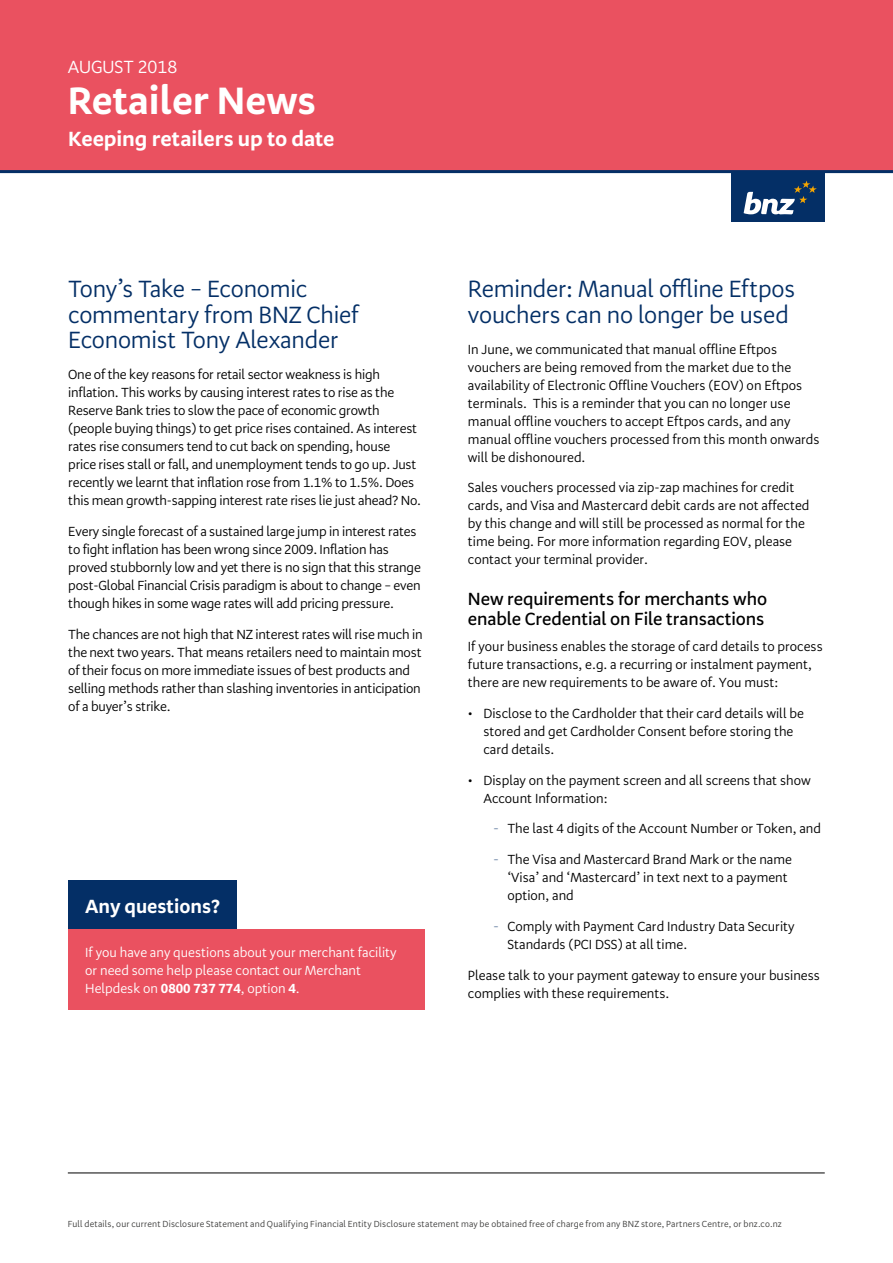
<style>
.page{position:relative;width:893px;height:1263px;background:#fff}
.page>*{position:absolute;margin:0;border:0;box-sizing:border-box;transform-origin:0 0}
.t1{font:700 39px "Serrano Pro";color:#fff}
.t2{font:24px/25.5px "Serrano Pro";letter-spacing:-.01em;color:#042f66}
.t3{font:700 21px "Serrano Pro";letter-spacing:-.005em;color:#fff}
.t4{font:700 19.5px "Serrano Pro";color:#fff}
.t5{font:600 18px/19.5px "Serrano Pro";letter-spacing:-.005em;color:#000}
.t6{font:18px "Serrano Pro";color:#fff}
.t7{font:13.5px/18px "Serrano Pro";color:#000}
.t8{font:13.5px/18px "Serrano Pro";color:#fff}
.t9{font:9px "Serrano Pro";letter-spacing:.02em;color:#3c3c3b}
.s1{font-weight:700}
.s2{font-weight:300;font-size:15px;color:#042f66}
</style>
<div class="page">
<hr style="left:68px;top:1172px;width:757px;height:1px;background:#000">
<div style="left:0;top:0;width:893px;height:170px;background:#ea5160"></div>
<hr style="left:0;top:170px;width:893px;height:3px;background:#042f66">
<div style="left:731px;top:173px;width:94px;height:49px;background:#042f66"></div>
<svg style="left:744px;top:181px;width:73px;height:33px"></svg>
<div style="left:68px;top:880px;width:169px;height:50px;background:#042f66"></div>
<div style="left:68px;top:930px;width:357px;height:80px;background:#ea5160"></div>
<h3 class="t6" style="left:68px;top:57px;width:111px">AUGUST 2018</h3>
<h1 class="t1" style="left:68px;top:78px;width:250px">Retailer News</h1>
<h3 class="t3" style="left:68px;top:127px;width:268px">Keeping retailers up to date</h3>
<h2 class="t2" style="left:68px;top:277px;width:292px">Tony’s Take – Economic commentary from BNZ Chief<br>Economist Tony Alexander</h2>
<p class="t7" style="left:68px;top:366px;width:354px">One of the key reasons for retail sector weakness is high inflation. This works by causing interest rates to rise as the Reserve Bank tries to slow the pace of economic growth (people buying things) to get price rises contained. As interest rates rise consumers tend to cut back on spending, house price rises stall or fall, and unemployment tends to go up. Just recently we learnt that inflation rose from 1.1% to 1.5%. Does this mean growth-sapping interest rate rises lie just ahead? No.</p>
<p class="t7" style="left:68px;top:523px;width:354px">Every single forecast of a sustained large jump in interest rates to fight inflation has been wrong since 2009. Inflation has proved stubbornly low and yet there is no sign that this strange post-Global Financial Crisis paradigm is about to change – even though hikes in some wage rates will add pricing pressure.</p>
<p class="t7" style="left:68px;top:625px;width:356px">The chances are not high that NZ interest rates will rise much in the next two years. That means retailers need to maintain most of their focus on more immediate issues of best products and selling methods rather than slashing inventories in anticipation of a buyer’s strike.</p>
<h3 class="t4" style="left:85px;top:895px;width:136px">Any questions?</h3>
<p class="t8" style="left:85px;top:944px;width:313px">If you have any questions about your merchant facility or need some help please contact our Merchant<br>Helpdesk on <span class="s1">0800 737 774</span>, option <span class="s1">4</span>.</p>
<h2 class="t2" style="left:468px;top:277px;width:329px">Reminder: Manual offline Eftpos vouchers can no longer be used</h2>
<p class="t7" style="left:468px;top:340px;width:353px">In June, we communicated that manual offline Eftpos vouchers are being removed from the market due to the availability of Electronic Offline Vouchers (EOV) on Eftpos terminals. This is a reminder that you can no longer use manual offline vouchers to accept Eftpos cards, and any manual offline vouchers processed from this month onwards will be dishonoured.</p>
<p class="t7" style="left:468px;top:479px;width:343px">Sales vouchers processed via zip-zap machines for credit cards, and Visa and Mastercard debit cards are not affected by this change and will still be processed as normal for the time being. For more information regarding EOV, please contact your terminal provider.</p>
<h3 class="t5" style="left:468px;top:590px;width:301px">New requirements for merchants who enable Credential on File transactions</h3>
<p class="t7" style="left:468px;top:638px;width:356px">If your business enables the storage of card details to process future transactions, e.g. a recurring or instalment payment, there are new requirements to be aware of. You must:</p>
<p class="t7" style="left:483px;top:705px;width:322px;text-indent:-16px">• Disclose to the Cardholder that their card details will be stored and get Cardholder Consent before storing the card details.</p>
<p class="t7" style="left:483px;top:771px;width:329px;text-indent:-16px">• Display on the payment screen and all screens that show<br>Account Information:</p>
<p class="t7" style="left:493px;top:820px;width:329px"><span class="s2">-</span> The last 4 digits of the Account Number or Token, and</p>
<p class="t7" style="left:507px;top:851px;width:286px;text-indent:-14px"><span class="s2">-</span> The Visa and Mastercard Brand Mark or the name ‘Visa’ and ‘Mastercard’ in text next to a payment option, and</p>
<p class="t7" style="left:507px;top:918px;width:289px;text-indent:-14px"><span class="s2">-</span> Comply with Payment Card Industry Data Security<br>Standards (PCI DSS) at all time.</p>
<p class="t7" style="left:468px;top:966px;width:353px">Please talk to your payment gateway to ensure your business complies with these requirements.</p>
<p class="t9" style="left:68px;top:1219px;width:715px">Full details, our current Disclosure Statement and Qualifying Financial Entity Disclosure statement may be obtained free of charge from any BNZ store, Partners Centre, or bnz.co.nz</p>
</div>
